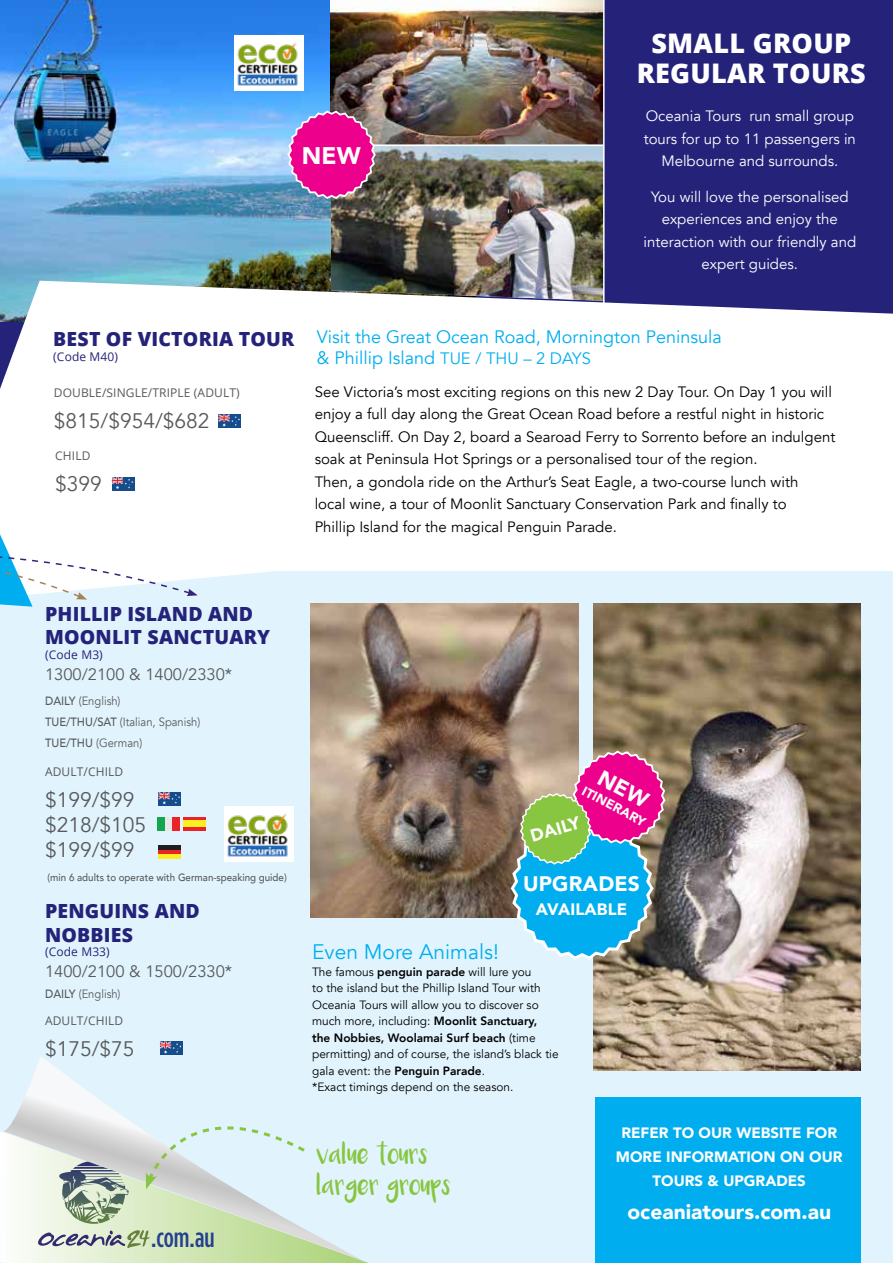
<style>
.page{position:relative;width:893px;height:1263px;background:#fff}
.page>*{position:absolute;margin:0;border:0;box-sizing:border-box;transform-origin:0 0}
.t1{font:800 27px/30px "Open Sans";letter-spacing:.01em;color:#fff;text-align:center}
.t2{font:500 condensed 27px "Gotham HTF";color:#25408f}
.t3{font:900 24px "Avenir";color:#fff}
.t4{font:21px/25.2px "Avenir";color:#58595b}
.t5{font:900 21px "Avenir";color:#fff}
.t6{font:21px "Avenir";color:#00aeef}
.t7{font:800 19.5px/23.4px "Open Sans";letter-spacing:.01em;color:#252379}
.t8{font:18px/21px "Avenir";color:#00aeef}
.t9{font:900 17.55px "Avenir";color:#fff}
.t10{font:16.5px "Avenir";color:#58595b}
.t11{font:900 16.5px "Avenir";letter-spacing:.01em;color:#fff}
.t12{font:15.15px/31.3px "Luna";color:#88c540}
.t13{font:15px/22.5px "Avenir";color:#000}
.t14{font:15px/22.5px "Avenir";color:#fff;text-align:center}
.t15{font:900 15px/24px "Avenir";color:#fff;text-align:center}
.t16{font:900 13.2px "Avenir";color:#fff}
.t17{font:12px/16.5px "Avenir";color:#000}
.t18{font:12px/21px "Avenir";color:#58595b;scale:.93 1}
.t19{font:12px "Open Sans";letter-spacing:.01em;color:#58595b}
.t20{font:12px "Open Sans";letter-spacing:.01em;color:#252379}
.t21{font:500 10.5px "Avenir";color:#58595b;scale:.93 1}
.s1{font-size:16.5px}
.s2{font-weight:500}
.s3{font-weight:800}
</style>
<div class="page">
<div style="left:0;top:572px;width:893px;height:691px;background:#e1f4fd"></div>
<svg style="left:0;top:1131px;width:369px;height:132px"></svg>
<div style="left:595px;top:1097px;width:266px;height:166px;background:#00aeef"></div>
<div style="left:605px;top:0;width:288px;height:281px;background:#252379"></div>
<img style="left:0;top:0;width:331px;height:281px">
<svg style="left:0;top:281px;width:893px;height:298px"></svg>
<img style="left:593px;top:604px;width:268px;height:466px">
<img style="left:311px;top:604px;width:267px;height:313px">
<div style="left:234px;top:35px;width:69px;height:55px;background:#fff"></div>
<img style="left:237px;top:42px;width:61px;height:44px">
<img style="left:331px;top:0;width:272px;height:109px">
<svg style="left:0;top:455px;width:192px;height:152px"></svg>
<svg style="left:187px;top:589px;width:11px;height:7px"></svg>
<hr style="left:603px;top:0;width:2px;height:323px;background:#fff">
<img style="left:286px;top:109px;width:318px;height:192px">
<div style="left:218px;top:415px;width:23px;height:13px;background:#154d8c"></div>
<svg style="left:218px;top:415px;width:22px;height:12px"></svg>
<div style="left:112px;top:477px;width:22px;height:13px;background:#154d8c"></div>
<svg style="left:112px;top:477px;width:21px;height:12px"></svg>
<svg style="left:3px;top:1056px;width:363px;height:206px"></svg>
<svg style="left:146px;top:1086px;width:162px;height:103px"></svg>
<div style="left:159px;top:792px;width:22px;height:14px;background:#154d8c"></div>
<svg style="left:158px;top:792px;width:22px;height:12px"></svg>
<div style="left:159px;top:849px;width:22px;height:5px;background:#eb2227"></div>
<hr style="left:159px;top:854px;width:22px;height:4px;background:#fbee23">
<hr style="left:159px;top:845px;width:22px;height:4px;background:#221f20">
<div style="left:184px;top:817px;width:22px;height:13px;background:#eb2227"></div>
<div style="left:184px;top:820px;width:22px;height:7px;background:#fbee23"></div>
<div style="left:165px;top:817px;width:7px;height:13px;background:#e7e7e7"></div>
<div style="left:172px;top:817px;width:8px;height:13px;background:#eb2227"></div>
<div style="left:157px;top:817px;width:8px;height:13px;background:#12a74f"></div>
<div style="left:160px;top:1041px;width:22px;height:14px;background:#154d8c"></div>
<svg style="left:160px;top:1041px;width:21px;height:13px"></svg>
<div style="left:224px;top:806px;width:69px;height:55px;background:#fff"></div>
<img style="left:227px;top:813px;width:61px;height:44px">
<svg style="left:509px;top:749px;width:158px;height:212px;background:#768ca8"></svg>
<h2 class="t3" style="left:302px;top:135px;width:61px">NEW</h2>
<h1 class="t1" style="left:637px;top:27px;width:231px">SMALL GROUP<br>REGULAR TOURS</h1>
<p class="t14" style="left:644px;top:105px;width:214px">Oceania Tours run small group tours for up to 11 passengers in<br>Melbourne and surrounds.</p>
<p class="t14" style="left:643px;top:185px;width:214px">You will love the personalised experiences and enjoy the interaction with our friendly and expert guides.</p>
<h3 class="t7" style="left:53px;top:326px;width:243px">BEST OF VICTORIA TOUR</h3>
<p class="t20" style="left:53px;top:348px;width:66px">(Code M40)</p>
<p class="t19" style="left:54px;top:385px;width:187px">DOUBLE/SINGLE/TRIPLE (ADULT)</p>
<h3 class="t4" style="left:54px;top:408px;width:157px">$815/$954/$682</h3>
<p class="t19" style="left:55px;top:447px;width:37px">CHILD</p>
<h3 class="t4" style="left:55px;top:471px;width:48px">$399</h3>
<p class="t8" style="left:317px;top:326px;width:407px">Visit the Great Ocean Road, Mornington Peninsula &amp; Phillip Island <span class="s1">TUE / THU – 2 DAYS</span></p>
<p class="t13" style="left:315px;top:381px;width:522px">See Victoria’s most exciting regions on this new 2 Day Tour. On Day 1 you will enjoy a full day along the Great Ocean Road before a restful night in historic Queenscliff. On Day 2, board a Searoad Ferry to Sorrento before an indulgent soak at Peninsula Hot Springs or a personalised tour of the region.<br>Then, a gondola ride on the Arthur’s Seat Eagle, a two-course lunch with<br>local wine, a tour of Moonlit Sanctuary Conservation Park and finally to<br>Phillip Island for the magical Penguin Parade.</p>
<h3 class="t7" style="left:45px;top:601px;width:226px">PHILLIP ISLAND AND<br>MOONLIT SANCTUARY</h3>
<p class="t20" style="left:45px;top:646px;width:59px">(Code M3)</p>
<p class="t10" style="left:45px;top:664px;width:189px">1300/2100 &amp; 1400/2330*</p>
<p class="t18" style="left:45px;top:690px;width:168px"><span class="s2">DAILY</span> (English)<br><span class="s2">TUE/THU/SAT</span> (Italian, Spanish)<br><span class="s2">TUE/THU</span> (German)</p>
<p class="t19" style="left:45px;top:763px;width:80px">ADULT/CHILD</p>
<h3 class="t4" style="left:45px;top:787px;width:103px">$199/$99 $218/$105 $199/$99</h3>
<p class="t21" style="left:48px;top:869px;width:259px">(min 6 adults to operate with German-speaking guide)</p>
<h3 class="t7" style="left:45px;top:898px;width:156px">PENGUINS AND<br>NOBBIES</h3>
<p class="t20" style="left:45px;top:943px;width:66px">(Code M33)</p>
<p class="t10" style="left:45px;top:961px;width:189px">1400/2100 &amp; 1500/2330*</p>
<p class="t18" style="left:45px;top:983px;width:83px"><span class="s2">DAILY</span> (English)</p>
<p class="t19" style="left:45px;top:1013px;width:80px">ADULT/CHILD</p>
<h3 class="t4" style="left:45px;top:1036px;width:91px">$175/$75</h3>
<h1 class="t2" style="left:151px;top:1222px;width:65px">.com.au</h1>
<p class="t16" style="left:588px;top:780px;width:72px;rotate:28deg">ITINERARY</p>
<p class="t9" style="left:527px;top:821px;width:53px;rotate:-16deg">DAILY</p>
<h3 class="t5" style="left:523px;top:865px;width:118px">UPGRADES</h3>
<p class="t11" style="left:536px;top:895px;width:93px">AVAILABLE</p>
<h3 class="t6" style="left:312px;top:939px;width:188px">Even More Animals!</h3>
<p class="t17" style="left:312px;top:963px;width:248px">The famous <span class="s3">penguin parade</span> will lure you<br>to the island but the Phillip Island Tour with Oceania Tours will allow you to discover so much more, including: <span class="s3">Moonlit Sanctuary,<br>the Nobbies, Woolamai Surf beach</span> (time permitting) and of course, the island’s black tie gala event: the <span class="s3">Penguin Parade</span>.<br>*Exact timings depend on the season.</p>
<p class="t12" style="left:317px;top:1143px;width:136px">value tours larger groups</p>
<p class="t15" style="left:616px;top:1120px;width:228px">REFER TO OUR WEBSITE FOR<br>MORE INFORMATION ON OUR<br>TOURS &amp; UPGRADES</p>
<h3 class="t5" style="left:627px;top:1193px;width:205px">oceaniatours.com.au</h3>
</div>
